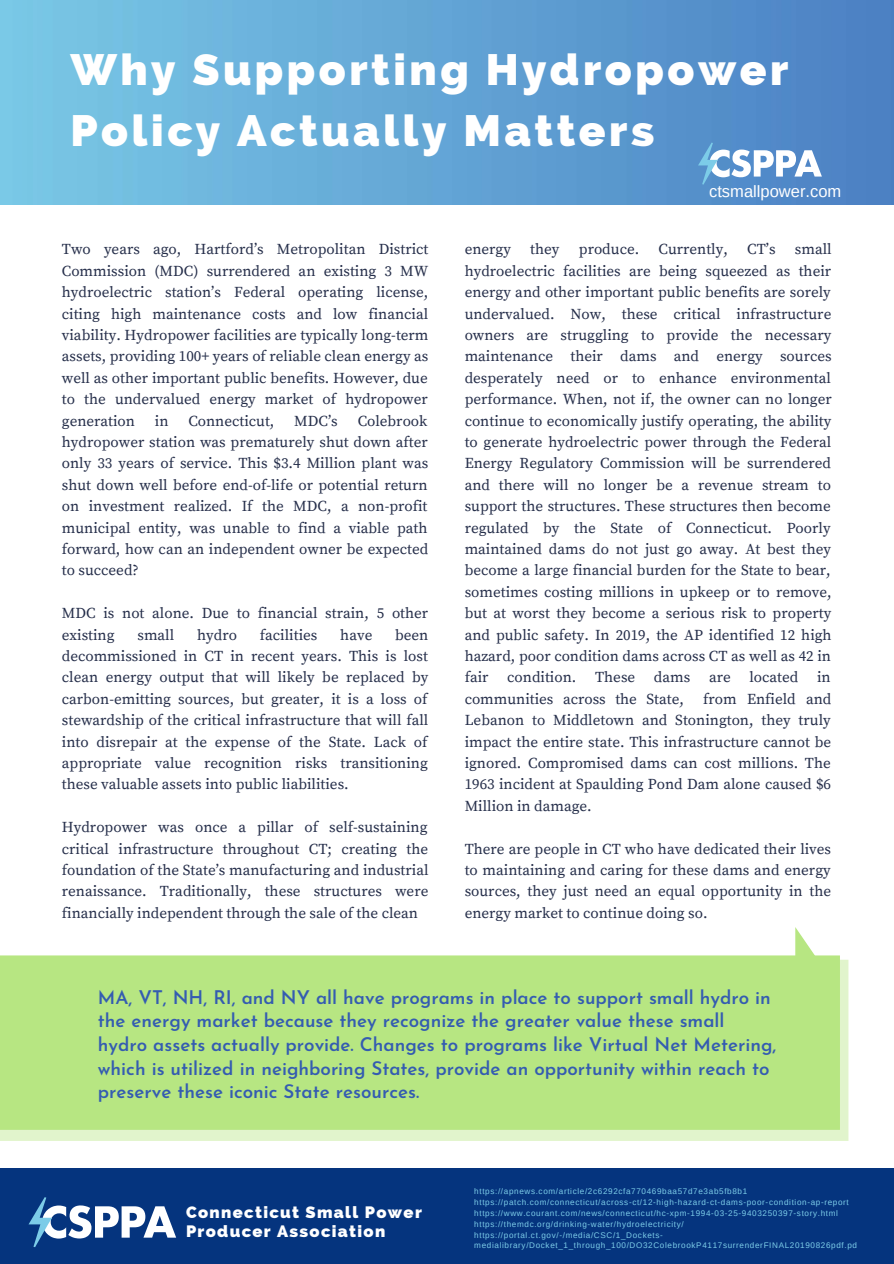
<style>
.page{position:relative;width:894px;height:1264px;background:#fff}
.page>*{position:absolute;margin:0;border:0;box-sizing:border-box;transform-origin:0 0}
.t1{font:800 43.95px/60.8px "Raleway";letter-spacing:.08em;color:#fff}
.t2{font:600 18.75px/23.7px "Josefin Sans";color:#345cb1}
.t3{font:800 16.5px "Raleway";letter-spacing:.08em;color:#fff}
.t4{font:16.5px "Arimo";color:#fff}
.t5{font:15px/21.5px "Source Serif Pro";color:#252e4a;text-align:justify}
.t6{font:8.1px/10.8px "Arimo";letter-spacing:.08em;color:#7ccce8}
</style>
<div class="page">
<img style="left:0;top:0;width:893px;height:205px">
<svg style="left:0;top:959px;width:848px;height:181px;background:#ddf2c5"></svg>
<div style="left:0;top:1168px;width:893px;height:95px;background:#05347e"></div>
<svg style="left:29px;top:1197px;width:147px;height:50px"></svg>
<svg style="left:795px;top:927px;width:20px;height:28px"></svg>
<div style="left:0;top:955px;width:839px;height:174px;background:#b7e682"></div>
<svg style="left:697px;top:143px;width:124px;height:42px"></svg>
<p class="t1" style="left:70px;top:39px;width:719px">Why Supporting Hydropower<br>Policy Actually Matters</p>
<p class="t5" style="left:62px;top:239px;width:368px">Two years ago, Hartford’s Metropolitan District Commission (MDC) surrendered an existing 3 MW hydroelectric station’s Federal operating license, citing high maintenance costs and low financial viability. Hydropower facilities are typically long-term assets, providing 100+ years of reliable clean energy as well as other important public benefits. However, due to the undervalued energy market of hydropower generation</p>
<p class="t5" style="left:155px;top:410px;width:15px">in</p>
<p class="t5" style="left:188px;top:410px;width:88px">Connecticut,</p>
<p class="t5" style="left:294px;top:410px;width:45px">MDC’s</p>
<p class="t5" style="left:62px;top:410px;width:368px;text-indent:296px">Colebrook hydropower station was prematurely shut down after only 33 years of service. This $3.4 Million plant was shut down well before end-of-life or potential return on investment realized. If the MDC, a non-profit municipal entity, was unable to find a viable path forward, how can an independent owner be expected to succeed?</p>
<p class="t5" style="left:62px;top:603px;width:368px">MDC is not alone. Due to financial strain, 5 other existing</p>
<p class="t5" style="left:137px;top:624px;width:38px">small</p>
<p class="t5" style="left:197px;top:624px;width:41px">hydro</p>
<p class="t5" style="left:260px;top:624px;width:59px">facilities</p>
<p class="t5" style="left:340px;top:624px;width:34px">have</p>
<p class="t5" style="left:62px;top:624px;width:368px;text-indent:333px">been decommissioned in CT in recent years. This is lost clean energy output that will likely be replaced by carbon-emitting sources, but greater, it is a loss of stewardship of the critical infrastructure that will fall into disrepair at the expense of the State. Lack of appropriate value recognition risks transitioning these valuable assets into public liabilities.</p>
<p class="t5" style="left:62px;top:817px;width:368px">Hydropower was once a pillar of self-sustaining critical infrastructure throughout CT; creating the foundation of the State’s manufacturing and industrial renaissance. Traditionally, these structures were financially independent through the sale of the clean</p>
<p class="t4" style="left:709px;top:182px;width:134px">ctsmallpower.com</p>
<p class="t5" style="left:464px;top:239px;width:48px">energy</p>
<p class="t5" style="left:530px;top:239px;width:31px">they</p>
<p class="t5" style="left:578px;top:239px;width:62px">produce.</p>
<p class="t5" style="left:658px;top:239px;width:71px">Currently,</p>
<p class="t5" style="left:747px;top:239px;width:30px">CT’s</p>
<p class="t5" style="left:464px;top:239px;width:368px;text-indent:330px">small hydroelectric facilities are being squeezed as their energy and other important public benefits are sorely undervalued. Now, these critical infrastructure owners are struggling to provide the necessary maintenance their dams and energy sources desperately need or to enhance environmental performance. When, not if, the owner can no longer continue to economically justify operating, the ability to generate hydroelectric power through the Federal Energy Regulatory Commission will be surrendered and there will no longer be a revenue stream to support the structures. These structures then become regulated by the State of Connecticut. Poorly maintained dams do not just go away. At best they become a large financial burden for the State to bear, sometimes costing millions in upkeep or to remove, but at worst they become a serious risk to property and public safety. In 2019, the AP identified 12 high hazard, poor condition dams across CT as well as 42 in fair condition. These dams are located in communities across the State,</p>
<p class="t5" style="left:464px;top:688px;width:368px;text-indent:238px">from Enfield and Lebanon to Middletown and Stonington, they truly impact the entire state. This infrastructure cannot be ignored. Compromised dams can cost millions. The 1963 incident at Spaulding Pond Dam alone caused $6<br>Million in damage.</p>
<p class="t5" style="left:464px;top:838px;width:368px">There are people in CT who have dedicated their lives to maintaining and caring for these dams and energy sources, they just need an equal opportunity in the energy market to continue doing so.</p>
<p class="t2" style="left:98px;top:987px;width:679px">MA, VT, NH, RI, and NY all have programs in place to support small hydro in the energy market because they recognize the greater value these small hydro assets actually provide. Changes to programs like Virtual Net Metering, which is utilized in neighboring States, provide an opportunity within reach to preserve these iconic State resources.</p>
<p class="t3" style="left:186px;top:1201px;width:237px">Connecticut Small Power</p>
<p class="t3" style="left:186px;top:1221px;width:201px">Producer Association</p>
<p class="t6" style="left:474px;top:1186px;width:274px">https://apnews.com/article/2c6292cfa770469baa57d7e3ab5fb8b1</p>
<p class="t6" style="left:474px;top:1196px;width:376px">https://patch.com/connecticut/across-ct/12-high-hazard-ct-dams-poor-condition-ap-report</p>
<p class="t6" style="left:474px;top:1207px;width:365px">https://www.courant.com/news/connecticut/hc-xpm-1994-03-25-9403250397-story.html</p>
<p class="t6" style="left:474px;top:1218px;width:211px">https://themdc.org/drinking-water/hydroelectricity/</p>
<p class="t6" style="left:474px;top:1229px;width:384px">https://portal.ct.gov/-/media/CSC/1_Dockets&shy;medialibrary/Docket_1_through_100/DO32ColebrookP4117surrenderFINAL20190826pdf.pd</p>
</div>
